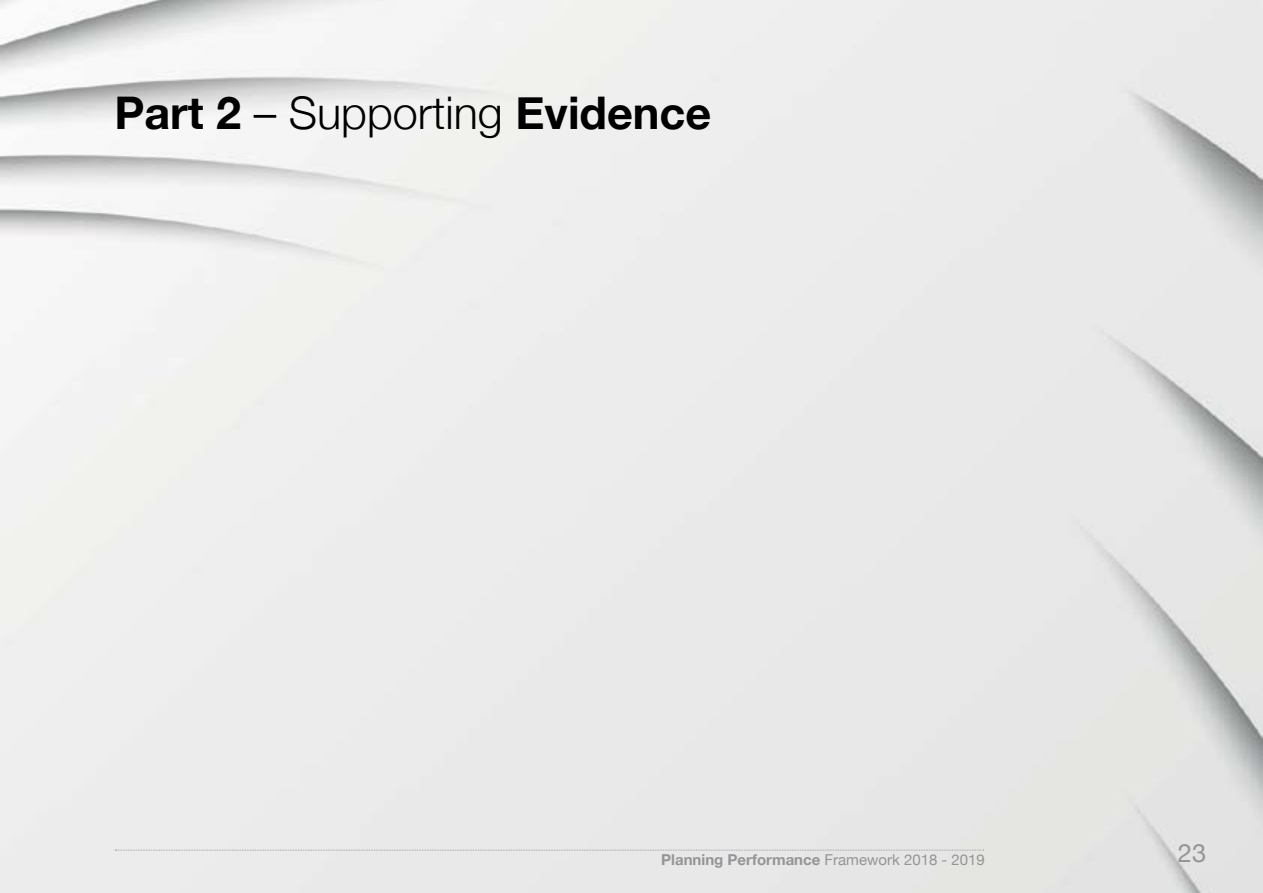
<style>
.page{position:relative;width:1263px;height:893px;background:#fff}
.page>*{position:absolute;margin:0;border:0;box-sizing:border-box;transform-origin:0 0}
.t1{font:700 45px "Helvetica Neue";color:#000}
.t2{font:25.5px "Helvetica Neue";color:#939598}
.t3{font:700 15px "Helvetica Neue";color:#939598}
.s1{font-weight:300}
.s2{font-weight:400}
</style>
<div class="page">
<svg style="left:115px;top:850px;width:869px;height:1px"></svg>
<p class="t1" style="left:114px;top:78px;width:598px">Part 2 <span class="s1">– Supporting</span> Evidence</p>
<p class="t3" style="left:661px;top:848px;width:325px">Planning Performance <span class="s2">Framework 2018 - 2019</span></p>
<p class="t2" style="left:1178px;top:834px;width:30px">23</p>
</div>
